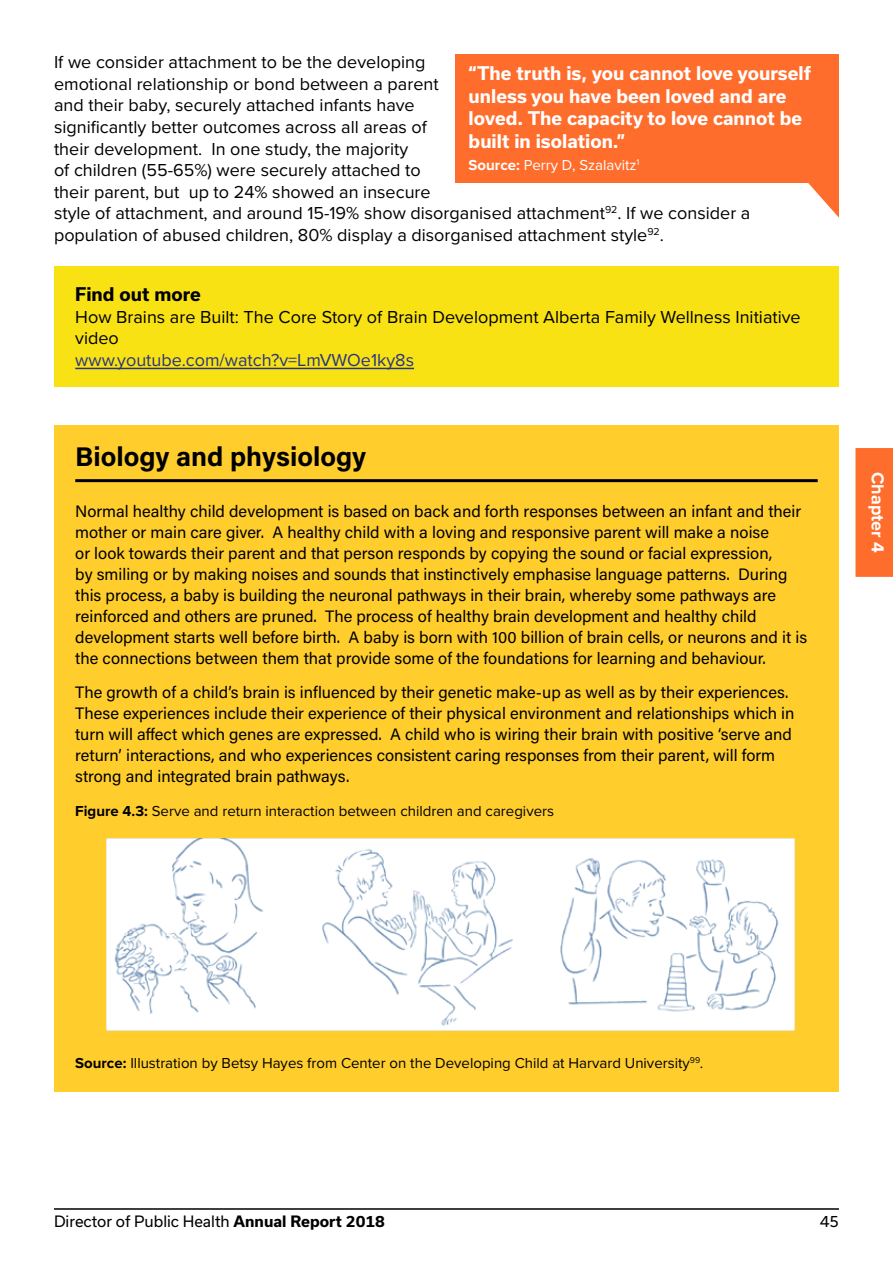
<style>
.page{position:relative;width:893px;height:1263px;background:#fff}
.page>*{position:absolute;margin:0;border:0;box-sizing:border-box;transform-origin:0 0}
.t1{font:700 27px "Acumin Pro";color:#000}
.t2{font:18px/21.6px "Proxima Nova";color:#000}
.t3{font:700 18px/22.5px "Usual";color:#fff}
.t4{font:18px "Proxima Nova";color:#283583}
.t5{font:700 18px "Usual";color:#000}
.t6{font:700 18px "Proxima Nova";color:#fff}
.t7{font:16.5px/21px "Acumin Pro";color:#000}
.t8{font:15px "Proxima Nova";color:#000}
.t9{font:15px "Usual";color:#000}
.t10{font:15px "Proxima Nova";color:#fff}
.s1{font-weight:700}
</style>
<div class="page">
<div style="left:855px;top:448px;width:38px;height:129px;background:#ff6d2d"></div>
<div style="left:54px;top:425px;width:785px;height:70px;background:#ffce2d"></div>
<hr style="left:75px;top:479px;width:743px;height:3px;background:#000">
<div style="left:54px;top:484px;width:785px;height:206px;background:#ffce2d"></div>
<div style="left:54px;top:664px;width:785px;height:143px;background:#ffce2d"></div>
<div style="left:54px;top:782px;width:785px;height:310px;background:#ffce2d"></div>
<svg style="left:808px;top:183px;width:31px;height:35px"></svg>
<div style="left:456px;top:54px;width:383px;height:129px;background:#ff6d2d"></div>
<div style="left:54px;top:266px;width:785px;height:121px;background:#f8e213"></div>
<hr style="left:75px;top:368px;width:339px;height:1px;background:#283583">
<img style="left:106px;top:838px;width:689px;height:193px">
<hr style="left:54px;top:1208px;width:785px;height:2px;background:#000">
<p class="t2" style="left:54px;top:52px;width:698px">If we consider attachment to be the developing<br>emotional relationship or bond between a parent<br>and their baby, securely attached infants have<br>significantly better outcomes across all areas of<br>their development. In one study, the majority<br>of children (55-65%) were securely attached to<br>their parent, but up to 24% showed an insecure<br>style of attachment, and around 15-19% show disorganised attachment<sup>92</sup>. If we consider a population of abused children, 80% display a disorganised attachment style<sup>92</sup>.</p>
<p class="t3" style="left:469px;top:62px;width:344px">“The truth is, you cannot love yourself unless you have been loved and are loved. The capacity to love cannot be built in isolation.”</p>
<p class="t10" style="left:469px;top:156px;width:172px"><span class="s1">Source:</span> Perry D, Szalavitz<sup>1</sup></p>
<p class="t5" style="left:75px;top:284px;width:127px">Find out more</p>
<p class="t2" style="left:75px;top:306px;width:727px">How Brains are Built: The Core Story of Brain Development Alberta Family Wellness Initiative video</p>
<p class="t4" style="left:75px;top:349px;width:340px">www.youtube.com/watch?v=LmVWOe1ky8s</p>
<h1 class="t1" style="left:75px;top:438px;width:293px">Biology and physiology</h1>
<p class="t7" style="left:75px;top:500px;width:733px">Normal healthy child development is based on back and forth responses between an infant and their mother or main care giver. A healthy child with a loving and responsive parent will make a noise<br>or look towards their parent and that person responds by copying the sound or facial expression,<br>by smiling or by making noises and sounds that instinctively emphasise language patterns. During this process, a baby is building the neuronal pathways in their brain, whereby some pathways are reinforced and others are pruned. The process of healthy brain development and healthy child development starts well before birth. A baby is born with 100 billion of brain cells, or neurons and it is the connections between them that provide some of the foundations for learning and behaviour.</p>
<p class="t7" style="left:75px;top:681px;width:721px">The growth of a child’s brain is influenced by their genetic make-up as well as by their experiences.<br>These experiences include their experience of their physical environment and relationships which in turn will affect which genes are expressed. A child who is wiring their brain with positive ‘serve and return’ interactions, and who experiences consistent caring responses from their parent, will form strong and integrated brain pathways.</p>
<p class="t8" style="left:75px;top:802px;width:480px"><span class="s1">Figure 4.3:</span> Serve and return interaction between children and caregivers</p>
<p class="t6" style="left:888px;top:472px;width:82px;rotate:90deg">Chapter 4</p>
<p class="t8" style="left:75px;top:1054px;width:630px"><span class="s1">Source:</span> Illustration by Betsy Hayes from Center on the Developing Child at Harvard University<sup>99</sup>.</p>
<p class="t9" style="left:54px;top:1213px;width:332px">Director of Public Health <span class="s1">Annual Report 2018</span></p>
<p class="t9" style="left:820px;top:1213px;width:20px">45</p>
</div>
